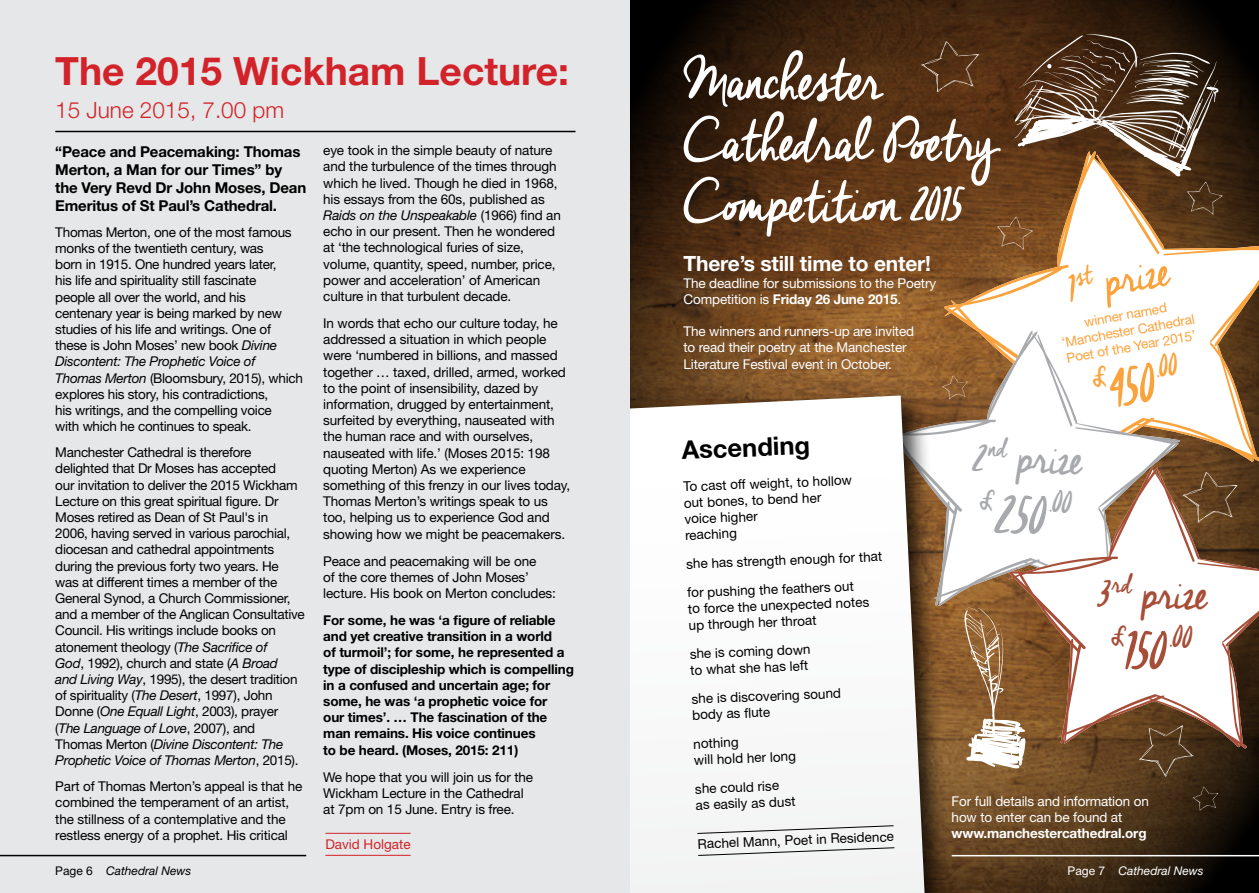
<style>
.page{position:relative;width:1259px;height:893px;background:#fff}
.page>*{position:absolute;margin:0;border:0;box-sizing:border-box;transform-origin:0 0}
.t1{font:59.25px/61.1px "Cheddar Jack";letter-spacing:-.06em;color:#fff}
.t2{font:46.5px "Cheddar Jack";color:#faa33d}
.t3{font:46.5px "Cheddar Jack";color:#a7a9ac}
.t4{font:46.5px "Cheddar Jack";letter-spacing:-.055em;color:#a74e38}
.t5{font:700 39px "Helvetica Neue";color:#d2232a}
.t6{font:38.55px "Cheddar Jack";color:#faa33d}
.t7{font:38.55px "Cheddar Jack";color:#a7a9ac}
.t8{font:38.55px "Cheddar Jack";color:#a74e38}
.t9{font:700 25.5px "Helvetica Neue";color:#000}
.t10{font:300 22.5px "Helvetica Neue";color:#d2232a}
.t11{font:700 21px "Helvetica Neue";letter-spacing:-.01em;color:#fff}
.t12{font:700 15px/18px "Helvetica Neue";letter-spacing:-.01em;color:#000}
.t13{font:13.5px/16.2px "Helvetica Neue";letter-spacing:-.01em;color:#000}
.t14{font:700 13.5px/16.2px "Helvetica Neue";letter-spacing:-.01em;color:#000}
.t15{font:13.5px/16.2px "Helvetica Neue";letter-spacing:-.01em;color:#fff}
.t16{font:13.5px/16.2px "Helvetica Neue";color:#faa33d;text-align:center}
.t17{font:700 13.5px "Helvetica Neue";letter-spacing:-.01em;color:#fff}
.t18{font:13.5px "Helvetica Neue";color:#d2232a}
.t19{font:italic 12px "Helvetica Neue";color:#000}
.t20{font:italic 12px "Helvetica Neue";color:#fff}
.s1{font-style:italic}
.s2{font-weight:700}
.s3{font-size:66px}
.s4{font-style:normal}
</style>
<div class="page">
<svg style="left:629px;top:0;width:630px;height:893px;background:#4c2f15"></svg>
<svg style="left:943px;top:151px;width:316px;height:316px"></svg>
<svg style="left:885px;top:330px;width:295px;height:277px"></svg>
<svg style="left:1008px;top:467px;width:251px;height:282px"></svg>
<div style="left:418px;top:388px;width:557px;height:505px;background:#000;opacity:.75"></div>
<svg style="left:629px;top:395px;width:295px;height:498px"></svg>
<div style="left:0;top:0;width:629px;height:893px;background:#e6e7e8"></div>
<svg style="left:696px;top:825px;width:198px;height:9px"></svg>
<svg style="left:697px;top:847px;width:198px;height:9px"></svg>
<hr style="left:325px;top:833px;width:86px;height:1px;background:#d2232a">
<hr style="left:325px;top:855px;width:86px;height:1px;background:#d2232a">
<hr style="left:55px;top:131px;width:520px;height:1px;background:#000">
<svg style="left:962px;top:607px;width:63px;height:161px"></svg>
<svg style="left:997px;top:34px;width:225px;height:216px"></svg>
<svg style="left:1182px;top:472px;width:55px;height:51px;background:#6b4a2a"></svg>
<svg style="left:1139px;top:725px;width:54px;height:52px;background:#5b4125"></svg>
<svg style="left:1192px;top:787px;width:26px;height:24px"></svg>
<svg style="left:921px;top:41px;width:58px;height:51px;background:#5b391e"></svg>
<svg style="left:942px;top:375px;width:25px;height:24px"></svg>
<hr style="left:951px;top:855px;width:308px;height:1px;background:#fff">
<hr style="left:0;top:855px;width:306px;height:1px;background:#000">
<h3 class="t5" style="left:55px;top:46px;width:515px">The 2015 Wickham Lecture:</h3>
<h3 class="t10" style="left:55px;top:96px;width:230px">15 June 2015, 7.00 pm</h3>
<p class="t12" style="left:55px;top:142px;width:252px">“Peace and Peacemaking: Thomas<br>Merton, a Man for our Times” by the Very Revd Dr John Moses, Dean<br>Emeritus of St Paul’s Cathedral.</p>
<p class="t13" style="left:55px;top:224px;width:249px">Thomas Merton, one of the most famous monks of the twentieth century, was<br>born in 1915. One hundred years later,<br>his life and spirituality still fascinate<br>people all over the world, and his centenary year is being marked by new studies of his life and writings. One of these is John Moses’ new book <span class="s1">Divine Discontent: The Prophetic Voice of Thomas Merton</span> (Bloomsbury, 2015), which explores his story, his contradictions,<br>his writings, and the compelling voice<br>with which he continues to speak.</p>
<p class="t13" style="left:55px;top:444px;width:251px">Manchester Cathedral is therefore delighted that Dr Moses has accepted<br>our invitation to deliver the 2015 Wickham Lecture on this great spiritual figure. Dr Moses retired as Dean of St Paul's in<br>2006, having served in various parochial, diocesan and cathedral appointments during the previous forty two years. He was at different times a member of the General Synod, a Church Commissioner, and a member of the Anglican Consultative Council. His writings include books on atonement theology (<span class="s1">The Sacrifice of<br>God</span>, 1992), church and state (<span class="s1">A Broad<br>and Living Way</span>, 1995), the desert tradition of spirituality (<span class="s1">The Desert</span>, 1997), John Donne (<span class="s1">One Equall Light</span>, 2003), prayer (<span class="s1">The Language of Love</span>, 2007), and Thomas Merton (<span class="s1">Divine Discontent: The Prophetic Voice of Thomas Merton</span>, 2015).</p>
<p class="t13" style="left:55px;top:778px;width:248px">Part of Thomas Merton’s appeal is that he combined the temperament of an artist, the stillness of a contemplative and the restless energy of a prophet. His critical</p>
<p class="t13" style="left:323px;top:142px;width:239px">eye took in the simple beauty of nature and the turbulence of the times through which he lived. Though he died in 1968, his essays from the 60s, published as <span class="s1">Raids on the Unspeakable</span> (1966) find an echo in our present. Then he wondered at ‘the technological furies of size, volume, quantity, speed, number, price, power and acceleration’ of American culture in that turbulent decade.</p>
<p class="t13" style="left:323px;top:315px;width:248px">In words that echo our culture today, he addressed a situation in which people were ‘numbered in billions, and massed together … taxed, drilled, armed, worked to the point of insensibility, dazed by information, drugged by entertainment, surfeited by everything, nauseated with the human race and with ourselves, nauseated with life.’ (Moses 2015: 198 quoting Merton) As we experience something of this frenzy in our lives today, Thomas Merton’s writings speak to us too, helping us to experience God and showing how we might be peacemakers.</p>
<p class="t13" style="left:323px;top:553px;width:234px">Peace and peacemaking will be one<br>of the core themes of John Moses’ lecture. His book on Merton concludes:</p>
<p class="t14" style="left:323px;top:612px;width:252px">For some, he was ‘a figure of reliable and yet creative transition in a world<br>of turmoil’; for some, he represented a type of discipleship which is compelling in a confused and uncertain age; for some, he was ‘a prophetic voice for<br>our times’. … The fascination of the man remains. His voice continues<br>to be heard. (Moses, 2015: 211)</p>
<p class="t13" style="left:323px;top:769px;width:211px">We hope that you will join us for the<br>Wickham Lecture in the Cathedral at 7pm on 15 June. Entry is free.</p>
<p class="t18" style="left:325px;top:836px;width:87px">David Holgate</p>
<h1 class="t1" style="left:683px;top:52px;width:311px">Manchester<br>Cathedral Poetry<br>Competition 2015</h1>
<h3 class="t11" style="left:683px;top:251px;width:249px">There’s still time to enter!</h3>
<p class="t15" style="left:683px;top:274px;width:254px">The deadline for submissions to the Poetry<br>Competition is <span class="s2">Friday 26 June 2015</span>.</p>
<p class="t15" style="left:683px;top:323px;width:232px">The winners and runners-up are invited to read their poetry at the Manchester<br>Literature Festival event in October.</p>
<h2 class="t2" style="left:1063px;top:256px;width:104px;rotate:-10deg">1<sup>st</sup> prize</h2>
<p class="t16" style="left:1057px;top:318px;width:136px;rotate:-10deg">winner named ‘Manchester Cathedral<br>Poet of the Year 2015’</p>
<h3 class="t6" style="left:1088px;top:351px;width:89px;rotate:-10deg">£<span class="s3">450</span>.00</h3>
<h3 class="t9" style="left:681px;top:434px;width:130px;rotate:-2deg">Ascending</h3>
<p class="t13" style="left:683px;top:478px;width:170px;rotate:-2deg">To cast off weight, to hollow out bones, to bend her voice higher<br>reaching</p>
<p class="t13" style="left:686px;top:549px;width:198px;line-height:28.8px;rotate:-2deg">she has strength enough for that for pushing the feathers out</p>
<p class="t13" style="left:688px;top:600px;width:183px;rotate:-2deg">to force the unexpected notes up through her throat</p>
<p class="t13" style="left:689px;top:645px;width:122px;rotate:-2deg">she is coming down to what she has left</p>
<p class="t13" style="left:691px;top:690px;width:151px;rotate:-2deg">she is discovering sound body as fl ute</p>
<p class="t13" style="left:693px;top:735px;width:104px;rotate:-2deg">nothing<br>will hold her long</p>
<p class="t13" style="left:695px;top:780px;width:101px;rotate:-2deg">she could rise as easily as dust</p>
<p class="t13" style="left:697px;top:835px;width:198px;rotate:-2deg">Rachel Mann, Poet in Residence</p>
<h2 class="t3" style="left:973px;top:424px;width:113px;rotate:2deg">2<sup>nd</sup> prize</h2>
<h3 class="t7" style="left:981px;top:472px;width:94px;rotate:2deg">£<span class="s3">250</span>.00</h3>
<h2 class="t4" style="left:1097px;top:562px;width:112px">3<sup>rd</sup> prize</h2>
<h3 class="t8" style="left:1112px;top:608px;width:83px;rotate:1deg">£<span class="s3">150</span>.00</h3>
<p class="t15" style="left:951px;top:792px;width:199px">For full details and information on how to enter can be found at</p>
<p class="t17" style="left:951px;top:825px;width:196px">www.manchestercathedral.org</p>
<p class="t19" style="left:55px;top:863px;width:138px"><span class="s4">Page 6</span> Cathedral News</p>
<p class="t20" style="left:1067px;top:863px;width:138px"><span class="s4">Page 7</span> Cathedral News</p>
</div>
